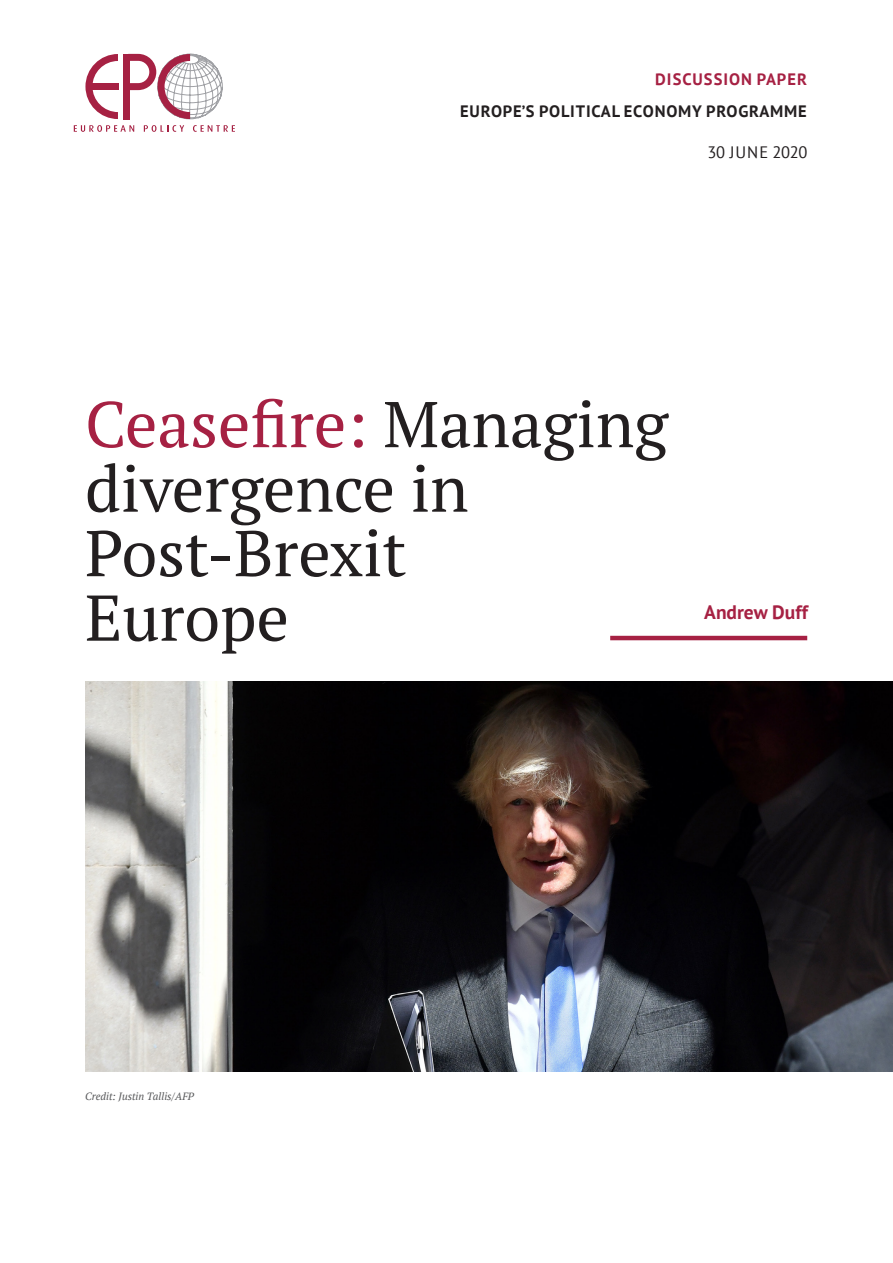
<style>
.page{position:relative;width:893px;height:1263px;background:#fff}
.page>*{position:absolute;margin:0;border:0;box-sizing:border-box;transform-origin:0 0}
.t1{font:64.5px/64.5px "PT Serif";color:#231f20}
.t2{font:700 19.5px "PT Sans";color:#a62143}
.t3{font:700 16.5px "PT Sans";letter-spacing:.05em;color:#231f20}
.t4{font:700 16.5px "PT Sans";letter-spacing:.06em;color:#a62143}
.Heading{font:16.5px "PT Sans";letter-spacing:-.02em;color:#231f20}
.t5{font:italic 10.5px "PT Serif";color:#57585a}
.s1{color:#a62143}
</style>
<div class="page">
<img style="left:85px;top:681px;width:808px;height:390px">
<hr style="left:610px;top:636px;width:197px;height:4px;background:#a62143">
<svg style="left:85px;top:54px;width:33px;height:65px"></svg>
<svg style="left:128px;top:53px;width:95px;height:66px"></svg>
<div style="left:89px;top:83px;width:29px;height:7px;background:#a62143"></div>
<div style="left:123px;top:54px;width:7px;height:66px;background:#a62143"></div>
<svg style="left:74px;top:125px;width:60px;height:7px"></svg>
<svg style="left:144px;top:125px;width:40px;height:7px"></svg>
<svg style="left:193px;top:125px;width:42px;height:7px"></svg>
<p class="t4" style="left:655px;top:68px;width:153px">DISCUSSION PAPER</p>
<p class="t3" style="left:460px;top:100px;width:348px">EUROPE’S POLITICAL ECONOMY PROGRAMME</p>
<p class="Heading" style="left:708px;top:141px;width:101px">30 JUNE 2020</p>
<p class="t1" style="left:85px;top:391px;width:585px"><span class="s1">Ceasefire:</span> Managing divergence in<br>Post-Brexit<br>Europe</p>
<p class="t2" style="left:704px;top:600px;width:105px">Andrew Duff</p>
<p class="t5" style="left:85px;top:1089px;width:111px">Credit: Justin Tallis/AFP</p>
</div>
